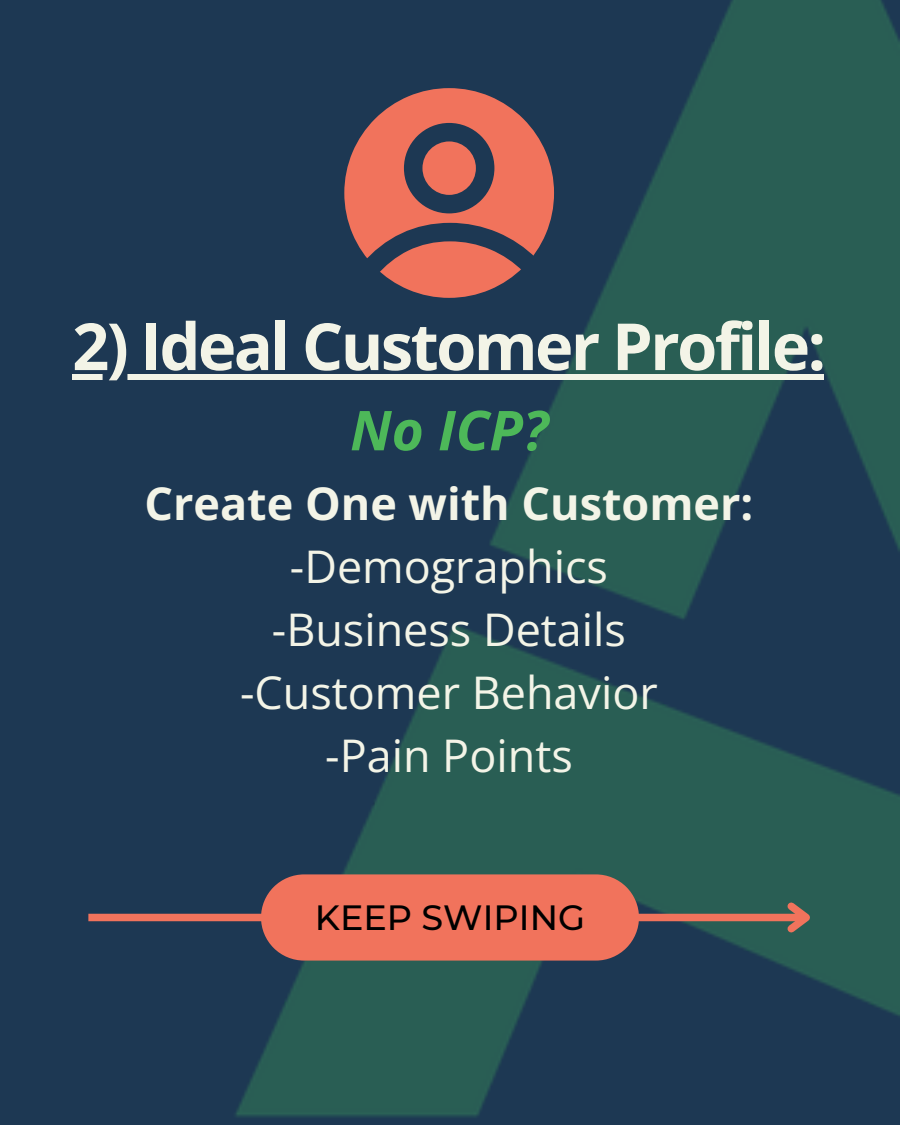
<style>
.page{position:relative;width:900px;height:1125px;background:#1d3853}
.page>*{position:absolute;margin:0;border:0;box-sizing:border-box;transform-origin:0 0}
.t1{font:700 65px "Open Sans";letter-spacing:-.04em;color:#f3f4e7}
.t2{font:italic 700 55px "Open Sans";color:#4db859}
.t3{font:45px "Open Sans";color:#f3f4e7}
.t4{font:700 45px "Open Sans";color:#f3f4e7}
.t5{font:500 35px "Montserrat";color:#000}
</style>
<div class="page">
<img style="left:134px;top:0;width:766px;height:1117px">
<div style="left:88px;top:914px;width:718px;height:7px;background:#f1735c"></div>
<svg style="left:781px;top:896px;width:38px;height:43px;background:#5e6356"></svg>
<svg style="left:261px;top:874px;width:378px;height:87px;background:#e4705b"></svg>
<svg style="left:326px;top:70px;width:247px;height:246px"></svg>
<svg style="left:404px;top:123px;width:90px;height:90px"></svg>
<svg style="left:358px;top:223px;width:182px;height:57px"></svg>
<div style="left:72px;top:374px;width:752px;height:6px;background:#f3f4e7"></div>
<p class="t1" style="left:72px;top:301px;width:755px">2) Ideal Customer Profile:</p>
<p class="t2" style="left:350px;top:392px;width:199px">No ICP?</p>
<p class="t4" style="left:144px;top:472px;width:610px">Create One with Customer:</p>
<p class="t3" style="left:290px;top:535px;width:320px">-Demographics</p>
<p class="t3" style="left:272px;top:598px;width:356px">-Business Details</p>
<p class="t3" style="left:240px;top:661px;width:419px">-Customer Behavior</p>
<p class="t3" style="left:325px;top:724px;width:249px">-Pain Points</p>
<p class="t5" style="left:315px;top:896px;width:272px">KEEP SWIPING</p>
</div>
